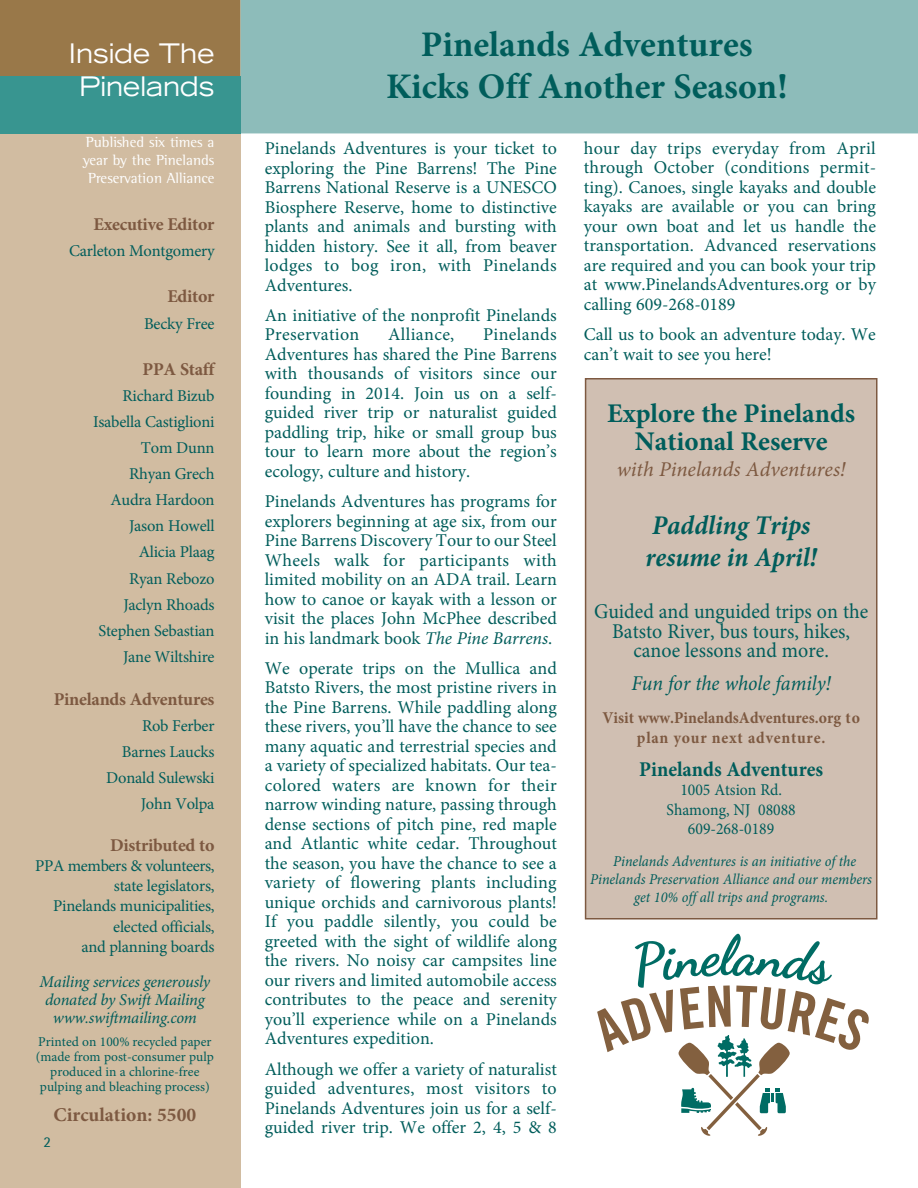
<style>
.page{position:relative;width:918px;height:1188px;background:#fff}
.page>*{position:absolute;margin:0;border:0;box-sizing:border-box;transform-origin:0 0}
.t1{font:700 36px/42px "Minion Pro";color:#005d5b;text-align:center}
.t2{font:700 27px/28.5px "Minion Pro";color:#005d5b;text-align:center}
.t3{font:italic 700 27px/31.5px "Minion Pro";color:#005d5b;scale:.95 1}
.t4{font:expanded 27px/32.4px "Trade Gothic LT";color:#fff;text-align:center;scale:.95 1}
.t5{font:21px/19.5px "Minion Pro";color:#005d5b;text-align:center;scale:.95 1}
.t6{font:italic 21px "Minion Pro";color:#7d5941}
.t7{font:italic 21px "Minion Pro";color:#005d5b;scale:.95 1}
.t8{font:700 21px "Minion Pro";color:#005d5b;scale:.95 1}
.t9{font:700 19.5px "Minion Pro";color:#7d5941}
.t10{font:18px/19.5px "Minion Pro";color:#005d5b;text-align:justify}
.t11{font:700 18px "Minion Pro";letter-spacing:-.015em;color:#7d5941}
.t12{font:18px "Minion Pro";letter-spacing:.02em;color:#005d5b}
.t13{font:16.5px/26.1px "Minion Pro";letter-spacing:-.015em;color:#005d5b;text-align:right}
.t14{font:italic 16.5px/18px "Minion Pro";letter-spacing:-.015em;color:#005d5b;text-align:center}
.t15{font:700 16.5px/19.5px "Minion Pro";color:#7d5941;text-align:center;scale:.95 1}
.t16{font:16.5px/19.5px "Minion Pro";letter-spacing:-.015em;color:#005d5b;text-align:center;scale:.95 1}
.t17{font:italic 15px/18px "Minion Pro";color:#005d5b;text-align:center;scale:.95 1}
.t18{font:15px/18px "Rotis Semi Serif";color:#fff;text-align:center}
.t19{font:15px "Rotis Semi Sans";color:#005d5b}
.t20{font:13.5px/15px "Minion Pro";color:#005d5b;text-align:center}
.s1{font-style:italic}
</style>
<div class="page">
<div style="left:240px;top:0;width:678px;height:133px;background:#8dbcba"></div>
<div style="left:0;top:133px;width:240px;height:1055px;background:#d1bca1"></div>
<div style="left:0;top:0;width:240px;height:76px;background:#997849"></div>
<div style="left:0;top:76px;width:240px;height:57px;background:#389590"></div>
<div style="left:586px;top:380px;width:290px;height:538px;background:#d0bfb2"></div>
<div style="left:585px;top:378px;width:293px;height:542px;border:2px solid #7d5941"></div>
<svg style="left:597px;top:934px;width:272px;height:202px"></svg>
<h2 class="t4" style="left:69px;top:37px;width:155px">Inside The<br>Pinelands</h2>
<p class="t18" style="left:83px;top:132px;width:133px">Published six times a year by the Pinelands<br>Preservation Alliance</p>
<p class="t11" style="left:94px;top:218px;width:122px">Executive Editor</p>
<p class="t13" style="left:69px;top:239px;width:147px">Carleton Montgomery</p>
<p class="t11" style="left:167px;top:290px;width:49px">Editor</p>
<p class="t13" style="left:144px;top:312px;width:72px">Becky Free</p>
<p class="t11" style="left:143px;top:362px;width:73px">PPA Staff</p>
<p class="t13" style="left:93px;top:384px;width:123px">Richard Bizub<br>Isabella Castiglioni<br>Tom Dunn<br>Rhyan Grech<br>Audra Hardoon<br>Jason Howell<br>Alicia Plaag<br>Ryan Rebozo<br>Jaclyn Rhoads<br>Stephen Sebastian<br>Jane Wiltshire</p>
<p class="t11" style="left:54px;top:693px;width:162px">Pinelands Adventures</p>
<p class="t13" style="left:106px;top:714px;width:110px">Rob Ferber<br>Barnes Laucks<br>Donald Sulewski<br>John Volpa</p>
<p class="t11" style="left:110px;top:839px;width:106px">Distributed to</p>
<p class="t13" style="left:35px;top:857px;width:181px;line-height:20.1px">PPA members &amp; volunteers, state legislators,<br>Pinelands municipalities, elected officials,<br>and planning boards</p>
<p class="t14" style="left:40px;top:974px;width:172px">Mailing services generously donated by Swift Mailing www.swiftmailing.com</p>
<p class="t20" style="left:36px;top:1036px;width:180px">Printed on 100% recycled paper (made from post-consumer pulp produced in a chlorine-free pulping and bleaching process)</p>
<p class="t9" style="left:54px;top:1108px;width:144px">Circulation: 550 0</p>
<p class="t19" style="left:44px;top:1133px;width:9px">2</p>
<h1 class="t1" style="left:386px;top:26px;width:403px">Pinelands Adventures<br>Kicks Off Another Season!</h1>
<p class="t10" style="left:265px;top:140px;width:294px">Pinelands Adventures is your ticket to exploring the Pine Barrens! The Pine Barrens National Reserve is a UNESCO Biosphere Reserve, home to distinctive plants and animals and bursting with hidden history. See it all, from beaver lodges to bog iron, with Pinelands Adventures.</p>
<p class="t10" style="left:265px;top:307px;width:294px">An initiative of the nonprofit Pinelands<br>Preservation</p>
<p class="t10" style="left:265px;top:326px;width:294px;text-indent:218px">Pinelands Adventures has shared the Pine Barrens with thousands of visitors since our founding in 2014. Join us on a self&shy;guided river trip or naturalist guided paddling trip, hike or small group bus tour to learn more about the region’s ecology, culture and history.</p>
<p class="t10" style="left:265px;top:493px;width:294px">Pinelands Adventures has programs for explorers beginning at age six, from our Pine Barrens Discovery Tour to our Steel Wheels walk for participants with limited mobility on an ADA trail. Learn how to canoe or kayak with a lesson or visit the places John McPhee described in his landmark book <span class="s1">The Pine Barrens</span>.</p>
<p class="t10" style="left:265px;top:660px;width:294px">We operate trips on the Mullica and Batsto Rivers, the most pristine rivers in the Pine Barrens. While paddling along these rivers, you’ll have the chance to see many aquatic and terrestrial species and a variety of specialized habitats. Our tea&shy;colored waters are known for their narrow winding nature, passing through dense sections of pitch pine, red maple and Atlantic white cedar. Throughout the season, you have the chance to see a variety of flowering plants including unique orchids and carnivorous plants!<br>If you paddle silently, you could be greeted with the sight of wildlife along the rivers. No noisy car campsites line our rivers and limited automobile access contributes to the peace and serenity you’ll experience while on a Pinelands Adventures expedition.</p>
<p class="t10" style="left:265px;top:1061px;width:294px">Although we offer a variety of naturalist guided adventures, most visitors to Pinelands Adventures join us for a self&shy;guided river trip. We offer 2, 4, 5 &amp; 8</p>
<p class="t12" style="left:388px;top:328px;width:68px">Alliance,</p>
<p class="t10" style="left:584px;top:140px;width:294px">hour day trips everyday from April through October (conditions permit&shy;ting). Canoes, single kayaks and double kayaks are available or you can bring your own boat and let us handle the transportation. Advanced reservations are required and you can book your trip at www.PinelandsAdventures.org or by calling 609-268-0189</p>
<p class="t10" style="left:584px;top:326px;width:294px">Call us to book an adventure today. We can’t wait to see you here!</p>
<h2 class="t2" style="left:607px;top:401px;width:250px">Explore the Pinelands<br>National Reserve</h2>
<p class="t6" style="left:617px;top:461px;width:230px">with Pinelands Adventures!</p>
<h2 class="t3" style="left:646px;top:512px;width:182px">Paddling Trips resume in April!</h2>
<p class="t5" style="left:594px;top:604px;width:290px">Guided and unguided trips on the<br>Batsto River, bus tours, hikes, canoe lessons and more.</p>
<p class="t7" style="left:631px;top:675px;width:211px">Fun for the whole family!</p>
<p class="t15" style="left:602px;top:710px;width:273px">Visit www.PinelandsAdventures.org to plan your next adventure.</p>
<p class="t8" style="left:639px;top:761px;width:195px">Pinelands Adventures</p>
<p class="t16" style="left:667px;top:782px;width:137px">1005 Atsion Rd.<br>Shamong, NJ 08088<br>609-268-0189</p>
<p class="t17" style="left:590px;top:853px;width:298px">Pinelands Adventures is an initiative of the<br>Pinelands Preservation Alliance and our members get 10% off all trips and programs.</p>
</div>
